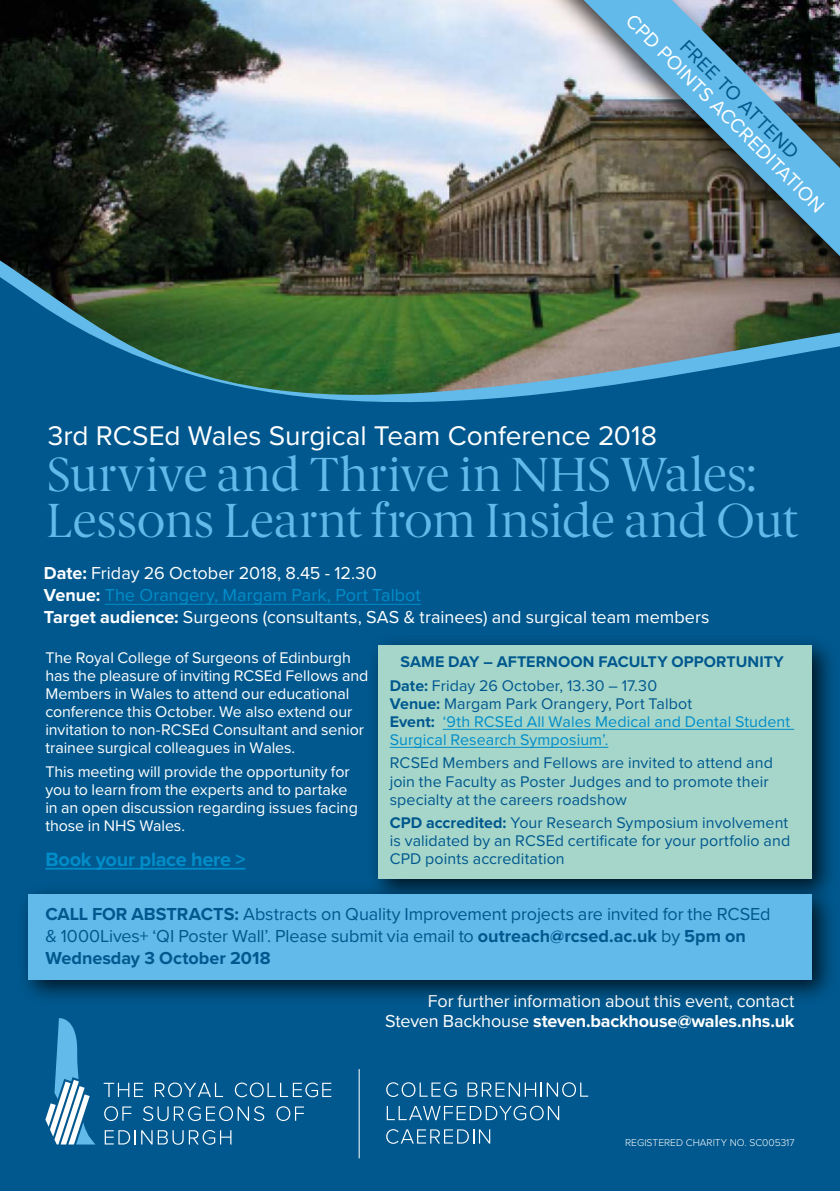
<style>
.page{position:relative;width:840px;height:1191px;background:#fff}
.page>*{position:absolute;margin:0;border:0;box-sizing:border-box;transform-origin:0 0}
.t1{font:48px/46px "Berlingske Serif";letter-spacing:-.01em;color:#62baea}
.t2{font:28px "Proxima Nova";letter-spacing:-.005em;color:#fff}
.t3{font:20px "Proxima Nova";color:#fff}
.t4{font:700 20px "Proxima Nova";letter-spacing:-.015em;color:#008dc9}
.t5{font:20px "Proxima Nova";color:#00588e}
.t6{font:18px/22px "Proxima Nova";color:#fff}
.t7{font:18px/22px "Proxima Nova";letter-spacing:-.01em;color:#00588e}
.t8{font:16px/18px "Proxima Nova";letter-spacing:-.005em;color:#fff}
.t9{font:16px/18px "Proxima Nova";letter-spacing:.005em;color:#00588e}
.t10{font:16px/18px "Proxima Nova";letter-spacing:.005em;color:#008dc9}
.t11{font:700 16px/23.6px "Proxima Nova";letter-spacing:.01em;color:#00588e}
.t12{font:300 10.2px "Proxima Nova";color:#fff}
.s1{font-weight:700}
.s2{color:#008dc9}
.s3{font-weight:400}
.s4{font-weight:700;color:#00588e}
.s5{color:#00588e}
</style>
<div class="page">
<img style="left:0;top:0;width:507px;height:214px">
<div style="left:0;top:423px;width:839px;height:768px;background:#00588e"></div>
<svg style="left:0;top:214px;width:839px;height:209px;background:#2d5b58"></svg>
<svg style="left:104px;top:1082px;width:39px;height:15px"></svg>
<svg style="left:155px;top:1082px;width:68px;height:15px"></svg>
<svg style="left:235px;top:1082px;width:96px;height:15px"></svg>
<svg style="left:104px;top:1106px;width:27px;height:15px"></svg>
<svg style="left:143px;top:1106px;width:25px;height:15px"></svg>
<svg style="left:174px;top:1106px;width:90px;height:15px"></svg>
<svg style="left:276px;top:1106px;width:28px;height:15px"></svg>
<svg style="left:105px;top:1130px;width:47px;height:14px"></svg>
<svg style="left:158px;top:1130px;width:25px;height:14px"></svg>
<svg style="left:189px;top:1130px;width:42px;height:14px"></svg>
<svg style="left:45px;top:1016px;width:51px;height:128px"></svg>
<svg style="left:386px;top:1082px;width:70px;height:15px"></svg>
<svg style="left:467px;top:1082px;width:121px;height:15px;background:#387ca6"></svg>
<svg style="left:386px;top:1105px;width:173px;height:15px;background:#3178a3"></svg>
<svg style="left:386px;top:1129px;width:104px;height:14px"></svg>
<hr style="left:358px;top:1069px;width:1px;height:89px;background:#fff">
<div style="left:367px;top:634px;width:470px;height:271px;background:#000;opacity:.75"></div>
<div style="left:378px;top:644px;width:433px;height:234px;background:#a6d6ca"></div>
<hr style="left:105px;top:604px;width:315px;height:1px;background:#008dc9">
<hr style="left:45px;top:867px;width:200px;height:2px;background:#008dc9">
<div style="left:507px;top:0;width:332px;height:329px;background:#000;opacity:.75"></div>
<img style="left:583px;top:0;width:256px;height:256px">
<hr style="left:442px;top:729px;width:351px;height:1px;background:#008dc9">
<hr style="left:389px;top:747px;width:219px;height:1px;background:#008dc9">
<div style="left:18px;top:884px;width:820px;height:122px;background:#000;opacity:.75"></div>
<div style="left:28px;top:894px;width:783px;height:85px;background:#62baea"></div>
<p class="t3" style="left:639px;top:7px;width:273px;rotate:45deg">CPD POINTS ACCREDITATION</p>
<p class="t5" style="left:693px;top:33px;width:160px;rotate:45deg">FREE TO ATTEND</p>
<h2 class="t2" style="left:48px;top:415px;width:610px">3rd RCSEd Wales Surgical Team Conference 2018</h2>
<h1 class="t1" style="left:46px;top:451px;width:752px">Survive and Thrive in NHS Wales:<br>Lessons Learnt from Inside and Out</h1>
<p class="t6" style="left:44px;top:561px;width:666px"><span class="s1">Date:</span> Friday 26 October 2018, 8.45 - 12.30<br><span class="s1">Venue:</span> <span class="s2">The Orangery, Margam Park, Port Talbot<br></span><span class="s1">Target audience:</span> Surgeons (consultants, SAS &amp; trainees) and surgical team members</p>
<p class="t8" style="left:45px;top:648px;width:324px">The Royal College of Surgeons of Edinburgh has the pleasure of inviting RCSEd Fellows and Members in Wales to attend our educational conference this October. We also extend our invitation to non-RCSEd Consultant and senior trainee surgical colleagues in Wales.</p>
<p class="t8" style="left:45px;top:762px;width:314px">This meeting will provide the opportunity for you to learn from the experts and to partake in an open discussion regarding issues facing those in NHS Wales.</p>
<p class="t4" style="left:45px;top:844px;width:201px">Book your place here &gt;</p>
<p class="t11" style="left:389px;top:649px;width:395px;text-indent:11px">SAME DAY – AFTERNOON FACULTY OPPORTUNITY<br>Date: <span class="s3">Friday 26 October, 13.30 – 17.30</span></p>
<p class="t10" style="left:389px;top:694px;width:402px"><span class="s4">Venue:</span> <span class="s5">Margam Park Orangery, Port Talbot<br></span><span class="s4">Event:</span> ‘9th RCSEd All Wales Medical and Dental Student<br>Surgical Research Symposium’.</p>
<p class="t9" style="left:389px;top:753px;width:384px">RCSEd Members and Fellows are invited to attend and join the Faculty as Poster Judges and to promote their specialty at the careers roadshow</p>
<p class="t9" style="left:389px;top:813px;width:402px"><span class="s1">CPD accredited:</span> Your Research Symposium involvement is validated by an RCSEd certificate for your portfolio and<br>CPD points accreditation</p>
<p class="t7" style="left:45px;top:902px;width:726px"><span class="s1">CALL FOR ABSTRACTS:</span> Abstracts on Quality Improvement projects are invited for the RCSEd &amp; 1000Lives+ ‘QI Poster Wall’. Please submit via email to <span class="s1">outreach@rcsed.ac.uk</span> by <span class="s1">5pm on<br>Wednesday 3 October 2018</span></p>
<p class="t6" style="left:385px;top:990px;width:410px;line-height:20px;text-align:right">For further information about this event, contact<br>Steven Backhouse <span class="s1">steven.backhouse@wales.nhs.uk</span></p>
<p class="t12" style="left:624px;top:1134px;width:171px">REGISTERED CHARITY NO. SC005317</p>
</div>
